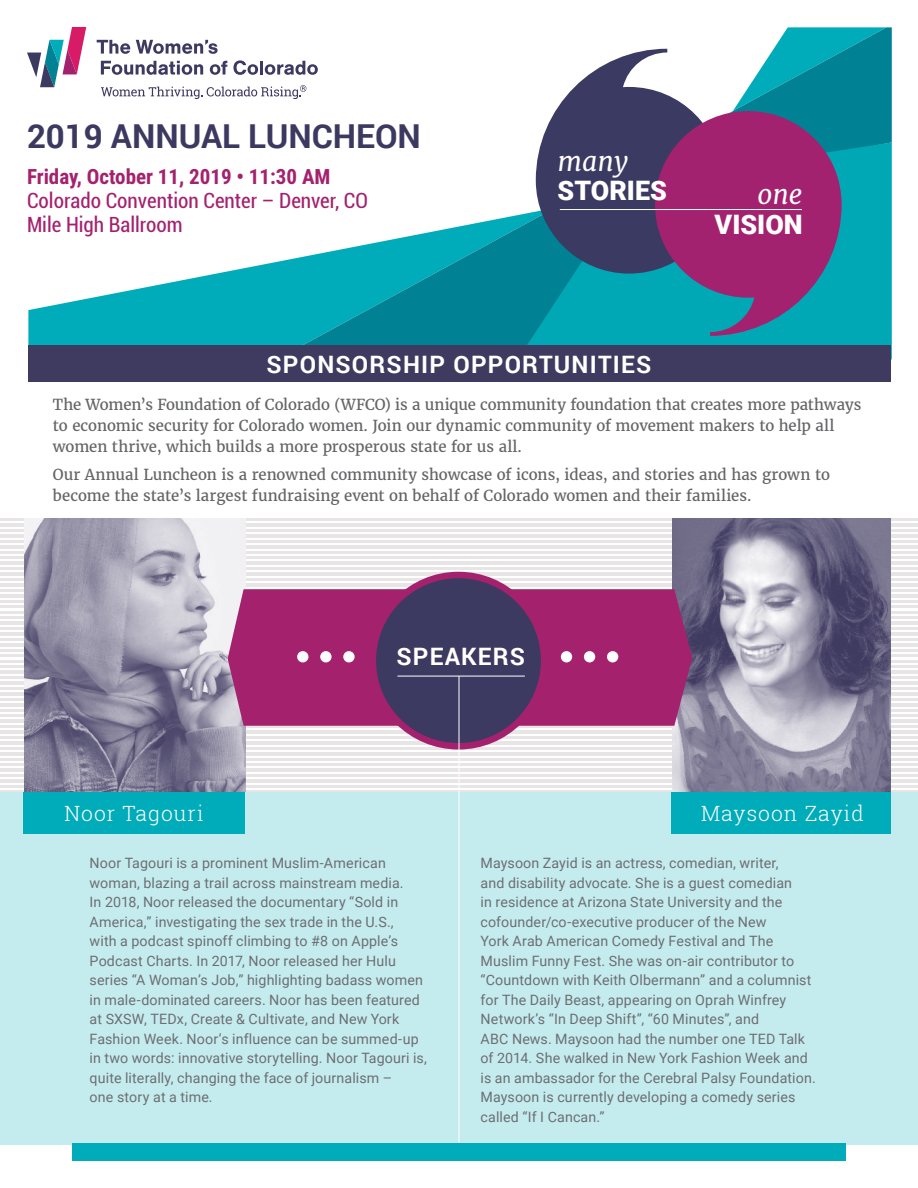
<style>
.page{position:relative;width:918px;height:1188px;background:#fff}
.page>*{position:absolute;margin:0;border:0;box-sizing:border-box;transform-origin:0 0}
.t1{font:700 33px "Roboto";color:#3c3961}
.t2{font:900 26.85px "Roboto";color:#fff}
.t3{font:italic 26.85px "Merriweather";color:#fff}
.t4{font:700 24px "Roboto";letter-spacing:.05em;color:#fff}
.t5{font:condensed 21px/24px "Roboto";color:#a4216e}
.t6{font:700 21px "Roboto Condensed";color:#a4216e}
.t7{font:300 21px "Roboto Slab";letter-spacing:.05em;color:#fff}
.t8{font:15px/21px "Merriweather";letter-spacing:-.005em;color:#636466}
.t9{font:14.25px/19.5px "Roboto";letter-spacing:.01em;color:#6d6e71}
</style>
<div class="page">
<hr style="left:0;top:709px;width:918px;height:2px;background:#e7e5e5">
<hr style="left:0;top:704px;width:918px;height:2px;background:#e7e5e5">
<hr style="left:0;top:698px;width:918px;height:3px;background:#e7e5e5">
<hr style="left:0;top:693px;width:918px;height:2px;background:#e7e5e5">
<hr style="left:0;top:687px;width:918px;height:3px;background:#e7e5e5">
<hr style="left:0;top:682px;width:918px;height:2px;background:#e7e5e5">
<hr style="left:0;top:676px;width:918px;height:3px;background:#e7e5e5">
<hr style="left:0;top:671px;width:918px;height:2px;background:#e7e5e5">
<hr style="left:0;top:665px;width:918px;height:3px;background:#e7e5e5">
<hr style="left:0;top:660px;width:918px;height:2px;background:#e7e5e5">
<hr style="left:0;top:655px;width:918px;height:2px;background:#e7e5e5">
<hr style="left:0;top:649px;width:918px;height:3px;background:#e7e5e5">
<hr style="left:0;top:644px;width:918px;height:2px;background:#e7e5e5">
<hr style="left:0;top:638px;width:918px;height:3px;background:#e7e5e5">
<hr style="left:0;top:633px;width:918px;height:2px;background:#e7e5e5">
<hr style="left:0;top:627px;width:918px;height:3px;background:#e7e5e5">
<hr style="left:0;top:622px;width:918px;height:2px;background:#e7e5e5">
<hr style="left:0;top:616px;width:918px;height:3px;background:#e7e5e5">
<hr style="left:0;top:611px;width:918px;height:2px;background:#e7e5e5">
<hr style="left:0;top:606px;width:918px;height:2px;background:#e7e5e5">
<hr style="left:0;top:600px;width:918px;height:3px;background:#e7e5e5">
<hr style="left:0;top:595px;width:918px;height:2px;background:#e7e5e5">
<hr style="left:0;top:589px;width:918px;height:3px;background:#e7e5e5">
<hr style="left:0;top:584px;width:918px;height:2px;background:#e7e5e5">
<hr style="left:0;top:578px;width:918px;height:3px;background:#e7e5e5">
<hr style="left:0;top:573px;width:918px;height:2px;background:#e7e5e5">
<hr style="left:0;top:567px;width:918px;height:3px;background:#e7e5e5">
<hr style="left:0;top:562px;width:918px;height:2px;background:#e7e5e5">
<hr style="left:0;top:557px;width:918px;height:2px;background:#e7e5e5">
<hr style="left:0;top:551px;width:918px;height:2px;background:#e7e5e5">
<hr style="left:0;top:546px;width:918px;height:2px;background:#e7e5e5">
<hr style="left:0;top:540px;width:918px;height:3px;background:#e7e5e5">
<hr style="left:0;top:535px;width:918px;height:2px;background:#e7e5e5">
<hr style="left:0;top:529px;width:918px;height:3px;background:#e7e5e5">
<hr style="left:0;top:524px;width:918px;height:2px;background:#e7e5e5">
<hr style="left:0;top:518px;width:918px;height:3px;background:#e7e5e5">
<hr style="left:0;top:791px;width:918px;height:2px;background:#e7e5e5">
<hr style="left:0;top:785px;width:918px;height:3px;background:#e7e5e5">
<hr style="left:0;top:780px;width:918px;height:2px;background:#e7e5e5">
<hr style="left:0;top:774px;width:918px;height:3px;background:#e7e5e5">
<hr style="left:0;top:769px;width:918px;height:2px;background:#e7e5e5">
<hr style="left:0;top:764px;width:918px;height:2px;background:#e7e5e5">
<hr style="left:0;top:758px;width:918px;height:2px;background:#e7e5e5">
<hr style="left:0;top:753px;width:918px;height:2px;background:#e7e5e5">
<hr style="left:0;top:747px;width:918px;height:3px;background:#e7e5e5">
<hr style="left:0;top:742px;width:918px;height:2px;background:#e7e5e5">
<hr style="left:0;top:736px;width:918px;height:3px;background:#e7e5e5">
<hr style="left:0;top:731px;width:918px;height:2px;background:#e7e5e5">
<hr style="left:0;top:725px;width:918px;height:3px;background:#e7e5e5">
<hr style="left:0;top:720px;width:918px;height:2px;background:#e7e5e5">
<hr style="left:0;top:715px;width:918px;height:2px;background:#e7e5e5">
<img style="left:24px;top:518px;width:221px;height:274px">
<svg style="left:28px;top:261px;width:249px;height:84px;fill:#00acba"></svg>
<svg style="left:277px;top:215px;width:241px;height:130px"></svg>
<svg style="left:518px;top:173px;width:374px;height:187px;background:#1da4b2"></svg>
<div style="left:28px;top:345px;width:862px;height:37px;background:#3f3a60"></div>
<svg style="left:536px;top:27px;width:356px;height:309px;background:#5c7598"></svg>
<hr style="left:560px;top:209px;width:242px;height:1px;background:#fff">
<svg style="left:27px;top:27px;width:59px;height:60px"></svg>
<svg style="left:101px;top:61px;width:102px;height:14px"></svg>
<svg style="left:210px;top:61px;width:17px;height:14px"></svg>
<svg style="left:233px;top:60px;width:25px;height:15px"></svg>
<hr style="left:260px;top:61px;width:3px;height:14px;background:#3d3a61">
<svg style="left:265px;top:61px;width:53px;height:14px"></svg>
<svg style="left:97px;top:40px;width:33px;height:14px"></svg>
<svg style="left:136px;top:40px;width:82px;height:14px"></svg>
<svg style="left:101px;top:85px;width:205px;height:14px"></svg>
<img style="left:672px;top:518px;width:219px;height:274px">
<svg style="left:228px;top:589px;width:464px;height:137px;background:#a42972"></svg>
<div style="left:320px;top:651px;width:12px;height:11px;background:#fff;border-radius:50%"></div>
<div style="left:297px;top:651px;width:11px;height:11px;background:#fff;border-radius:50%"></div>
<div style="left:584px;top:651px;width:11px;height:11px;background:#fff;border-radius:50%"></div>
<div style="left:607px;top:651px;width:11px;height:11px;background:#fff;border-radius:50%"></div>
<div style="left:370px;top:572px;width:177px;height:178px;background:#a4216e;border-radius:50%"></div>
<div style="left:376px;top:578px;width:165px;height:165px;background:#3d3a61;border-radius:50%"></div>
<div style="left:343px;top:651px;width:12px;height:11px;background:#fff;border-radius:50%"></div>
<div style="left:561px;top:651px;width:11px;height:11px;background:#fff;border-radius:50%"></div>
<hr style="left:397px;top:676px;width:128px;height:1px;background:#fff">
<div style="left:0;top:792px;width:459px;height:352px;background:#c4ecef"></div>
<div style="left:459px;top:792px;width:459px;height:352px;background:#c4ecef"></div>
<div style="left:24px;top:792px;width:221px;height:42px;background:#00acba"></div>
<hr style="left:459px;top:676px;width:1px;height:470px;background:#fff">
<div style="left:72px;top:1144px;width:774px;height:17px;background:#00acba"></div>
<div style="left:672px;top:792px;width:219px;height:42px;background:#00acba"></div>
<h1 class="t1" style="left:27px;top:113px;width:396px">2019 ANNUAL LUNCHEON</h1>
<h3 class="t6" style="left:27px;top:162px;width:305px">Friday, October 11, 2019 • 11:30 AM</h3>
<h3 class="t5" style="left:27px;top:188px;width:343px">Colorado Convention Center – Denver, CO<br>Mile High Ballroom</h3>
<h2 class="t3" style="left:558px;top:144px;width:72px">many</h2>
<h2 class="t2" style="left:558px;top:172px;width:111px">STORIES</h2>
<h3 class="t4" style="left:267px;top:348px;width:386px">SPONSORSHIP OPPORTUNITIES</h3>
<h2 class="t3" style="left:757px;top:178px;width:47px">one</h2>
<h2 class="t2" style="left:715px;top:206px;width:90px">VISION</h2>
<p class="t8" style="left:53px;top:394px;width:810px">The Women’s Foundation of Colorado (WFCO) is a unique community foundation that creates more pathways to economic security for Colorado women. Join our dynamic community of movement makers to help all women thrive, which builds a more prosperous state for us all.</p>
<p class="t8" style="left:53px;top:464px;width:779px">Our Annual Luncheon is a renowned community showcase of icons, ideas, and stories and has grown to become the state’s largest fundraising event on behalf of Colorado women and their families.</p>
<h3 class="t4" style="left:396px;top:639px;width:130px">SPEAKERS</h3>
<h3 class="t7" style="left:64px;top:799px;width:141px">Noor Tagouri</h3>
<h3 class="t7" style="left:701px;top:799px;width:164px">Maysoon Zayid</h3>
<p class="t9" style="left:90px;top:853px;width:339px">Noor Tagouri is a prominent Muslim-American woman, blazing a trail across mainstream media.<br>In 2018, Noor released the documentary “Sold in America,” investigating the sex trade in the U.S.,<br>with a podcast spinoff climbing to #8 on Apple’s Podcast Charts. In 2017, Noor released her Hulu series “A Woman’s Job,” highlighting badass women in male-dominated careers. Noor has been featured at SXSW, TEDx, Create &amp; Cultivate, and New York Fashion Week. Noor’s influence can be summed-up in two words: innovative storytelling. Noor Tagouri is, quite literally, changing the face of journalism –<br>one story at a time.</p>
<p class="t9" style="left:481px;top:853px;width:337px">Maysoon Zayid is an actress, comedian, writer,<br>and disability advocate. She is a guest comedian<br>in residence at Arizona State University and the cofounder/co-executive producer of the New<br>York Arab American Comedy Festival and The Muslim Funny Fest. She was on-air contributor to “Countdown with Keith Olbermann” and a columnist for The Daily Beast, appearing on Oprah Winfrey Network’s “In Deep Shift”, “60 Minutes”, and<br>ABC News. Maysoon had the number one TED Talk of 2014. She walked in New York Fashion Week and is an ambassador for the Cerebral Palsy Foundation.<br>Maysoon is currently developing a comedy series called “If I Cancan.”</p>
</div>
